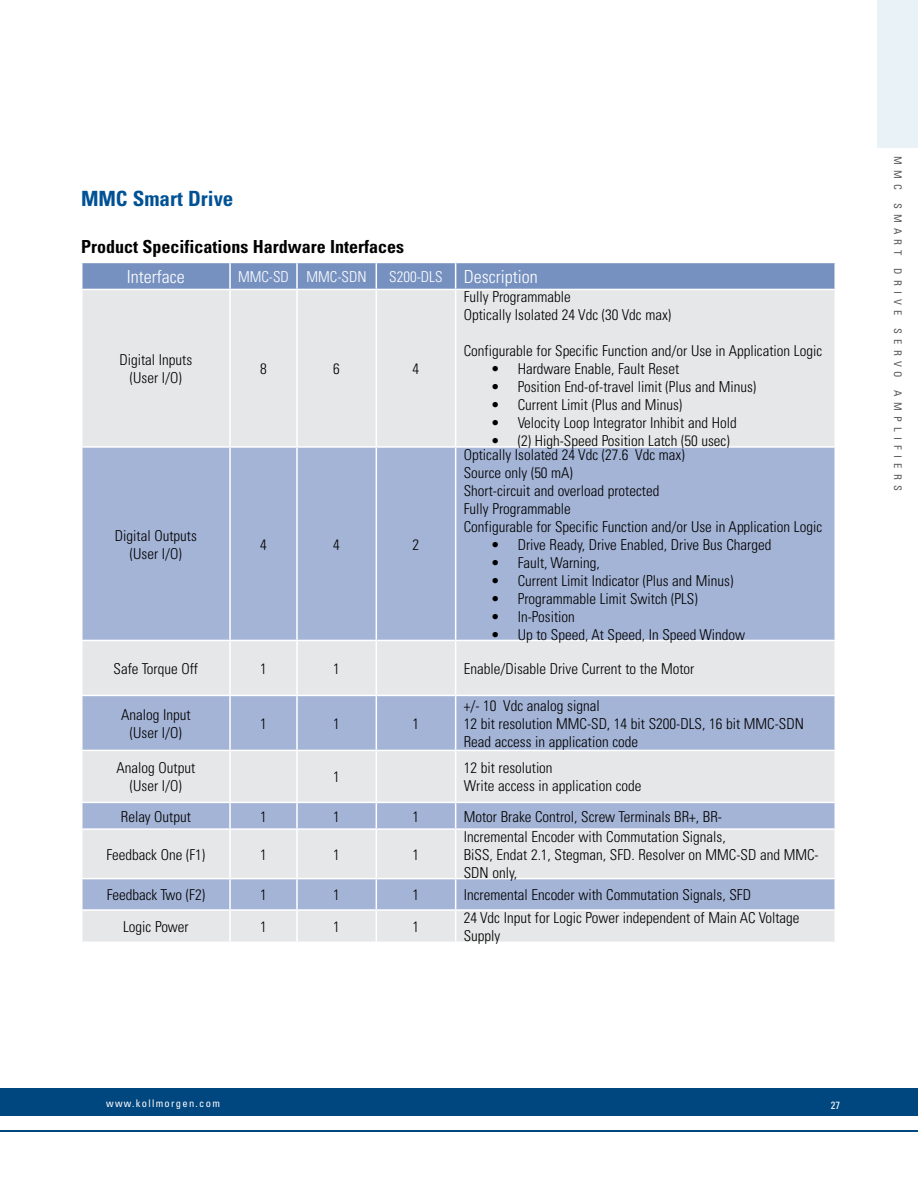
<style>
.page{position:relative;width:918px;height:1188px;background:#fff}
.page>*{position:absolute;margin:0;border:0;box-sizing:border-box;transform-origin:0 0}
.t1{font:700 condensed 21px "Univers";color:#005295}
.t2{font:700 condensed 18px "Univers";color:#000}
.t3{font:300 condensed 18px "Univers";color:#fff}
.t4{font:300 condensed 15px/18px "Univers";color:#000}
.t5{font:300 condensed 15px "Univers";color:#fff}
.t6{font:condensed 10.5px "Univers";letter-spacing:.5em;color:#58595b}
.t7{font:condensed 10.5px "Univers";letter-spacing:.125em;color:#fff}
.s1{font-size:15px}
</style>
<div class="page">
<div style="left:878px;top:0;width:40px;height:148px;background:#e9f3f7"></div>
<div style="left:0;top:1089px;width:918px;height:27px;background:#00467f"></div>
<hr style="left:0;top:1130px;width:918px;height:2px;background:#00467f">
<div style="left:82px;top:290px;width:753px;height:652px;background:#e6e7e8"></div>
<svg style="left:82px;top:448px;width:753px;height:461px;background:#bac5dc"></svg>
<hr style="left:296px;top:290px;width:2px;height:156px;background:#fff">
<hr style="left:376px;top:290px;width:1px;height:156px;background:#fff">
<hr style="left:455px;top:290px;width:1px;height:156px;background:#fff">
<hr style="left:296px;top:448px;width:2px;height:192px;background:#fff">
<hr style="left:376px;top:448px;width:1px;height:192px;background:#fff">
<hr style="left:455px;top:448px;width:1px;height:192px;background:#fff">
<hr style="left:297px;top:446px;width:79px;height:2px;background:#fff">
<hr style="left:376px;top:446px;width:80px;height:2px;background:#fff">
<svg style="left:82px;top:262px;width:753px;height:27px;background:#7e98c3"></svg>
<hr style="left:229px;top:290px;width:2px;height:156px;background:#fff">
<hr style="left:81px;top:446px;width:149px;height:2px;background:#fff">
<hr style="left:230px;top:446px;width:67px;height:2px;background:#fff">
<hr style="left:229px;top:448px;width:2px;height:192px;background:#fff">
<hr style="left:456px;top:446px;width:380px;height:2px;background:#fff">
<hr style="left:81px;top:640px;width:149px;height:1px;background:#fff">
<hr style="left:230px;top:640px;width:67px;height:1px;background:#fff">
<hr style="left:229px;top:641px;width:2px;height:54px;background:#fff">
<hr style="left:297px;top:640px;width:79px;height:1px;background:#fff">
<hr style="left:296px;top:641px;width:2px;height:54px;background:#fff">
<hr style="left:376px;top:640px;width:80px;height:1px;background:#fff">
<hr style="left:376px;top:641px;width:1px;height:54px;background:#fff">
<hr style="left:456px;top:640px;width:380px;height:1px;background:#fff">
<hr style="left:455px;top:641px;width:1px;height:54px;background:#fff">
<hr style="left:81px;top:695px;width:149px;height:1px;background:#fff">
<hr style="left:230px;top:695px;width:67px;height:1px;background:#fff">
<hr style="left:229px;top:696px;width:2px;height:54px;background:#fff">
<hr style="left:297px;top:695px;width:79px;height:1px;background:#fff">
<hr style="left:296px;top:696px;width:2px;height:54px;background:#fff">
<hr style="left:376px;top:695px;width:80px;height:1px;background:#fff">
<hr style="left:376px;top:696px;width:1px;height:54px;background:#fff">
<hr style="left:456px;top:695px;width:380px;height:1px;background:#fff">
<hr style="left:455px;top:696px;width:1px;height:54px;background:#fff">
<hr style="left:81px;top:750px;width:149px;height:1px;background:#fff">
<hr style="left:230px;top:750px;width:67px;height:1px;background:#fff">
<hr style="left:229px;top:751px;width:2px;height:51px;background:#fff">
<hr style="left:297px;top:750px;width:79px;height:1px;background:#fff">
<hr style="left:296px;top:751px;width:2px;height:51px;background:#fff">
<hr style="left:376px;top:750px;width:80px;height:1px;background:#fff">
<hr style="left:376px;top:751px;width:1px;height:51px;background:#fff">
<hr style="left:456px;top:750px;width:380px;height:1px;background:#fff">
<hr style="left:455px;top:751px;width:1px;height:51px;background:#fff">
<hr style="left:81px;top:802px;width:149px;height:1px;background:#fff">
<hr style="left:230px;top:802px;width:67px;height:1px;background:#fff">
<hr style="left:229px;top:803px;width:2px;height:25px;background:#fff">
<hr style="left:297px;top:802px;width:79px;height:1px;background:#fff">
<hr style="left:296px;top:803px;width:2px;height:25px;background:#fff">
<hr style="left:376px;top:802px;width:80px;height:1px;background:#fff">
<svg style="left:376px;top:803px;width:1px;height:25px"></svg>
<hr style="left:456px;top:802px;width:380px;height:1px;background:#fff">
<svg style="left:455px;top:803px;width:1px;height:25px"></svg>
<hr style="left:81px;top:828px;width:149px;height:2px;background:#fff">
<hr style="left:230px;top:828px;width:67px;height:2px;background:#fff">
<hr style="left:229px;top:830px;width:2px;height:48px;background:#fff">
<hr style="left:297px;top:828px;width:79px;height:2px;background:#fff">
<hr style="left:296px;top:830px;width:2px;height:48px;background:#fff">
<hr style="left:376px;top:828px;width:80px;height:2px;background:#fff">
<hr style="left:376px;top:830px;width:1px;height:48px;background:#fff">
<hr style="left:456px;top:828px;width:380px;height:2px;background:#fff">
<hr style="left:455px;top:830px;width:1px;height:48px;background:#fff">
<hr style="left:81px;top:878px;width:149px;height:1px;background:#fff">
<hr style="left:230px;top:878px;width:67px;height:1px;background:#fff">
<hr style="left:229px;top:879px;width:2px;height:30px;background:#fff">
<hr style="left:297px;top:878px;width:79px;height:1px;background:#fff">
<hr style="left:296px;top:879px;width:2px;height:30px;background:#fff">
<hr style="left:376px;top:878px;width:80px;height:1px;background:#fff">
<hr style="left:376px;top:879px;width:1px;height:30px;background:#fff">
<hr style="left:456px;top:878px;width:380px;height:1px;background:#fff">
<hr style="left:455px;top:879px;width:1px;height:30px;background:#fff">
<hr style="left:81px;top:909px;width:149px;height:2px;background:#fff">
<hr style="left:230px;top:909px;width:67px;height:2px;background:#fff">
<hr style="left:229px;top:911px;width:2px;height:31px;background:#fff">
<hr style="left:297px;top:909px;width:79px;height:2px;background:#fff">
<hr style="left:296px;top:911px;width:2px;height:31px;background:#fff">
<hr style="left:376px;top:909px;width:80px;height:2px;background:#fff">
<hr style="left:376px;top:911px;width:1px;height:31px;background:#fff">
<hr style="left:456px;top:909px;width:380px;height:2px;background:#fff">
<hr style="left:455px;top:911px;width:1px;height:31px;background:#fff">
<h1 class="t1" style="left:81px;top:185px;width:154px">MMC Smart Drive</h1>
<p class="t2" style="left:81px;top:235px;width:325px">Product Specifications Hardware Interfaces</p>
<p class="t3" style="left:127px;top:266px;width:59px">Interface</p>
<p class="t5" style="left:238px;top:268px;width:130px">MMC-SD MMC-SDN</p>
<p class="t3" style="left:389px;top:266px;width:150px"><span class="s1">S200-DLS</span> Description</p>
<p class="t4" style="left:119px;top:351px;width:74px;text-align:center">Digital Inputs (User I/O)</p>
<p class="t4" style="left:260px;top:360px;width:8px">8</p>
<p class="t4" style="left:333px;top:360px;width:8px">6</p>
<p class="t4" style="left:413px;top:360px;width:8px">4</p>
<p class="t4" style="left:115px;top:526px;width:83px;text-align:center">Digital Outputs (User I/O)</p>
<p class="t4" style="left:260px;top:535px;width:8px">4</p>
<p class="t4" style="left:333px;top:535px;width:8px">4</p>
<p class="t4" style="left:413px;top:535px;width:8px">2</p>
<p class="t4" style="left:464px;top:288px;width:209px">Fully Programmable<br>Optically Isolated 24 Vdc (30 Vdc max)</p>
<p class="t4" style="left:464px;top:342px;width:360px">Configurable for Specific Function and/or Use in Application Logic</p>
<p class="t4" style="left:491px;top:360px;width:190px">• Hardware Enable, Fault Reset</p>
<p class="t4" style="left:491px;top:378px;width:267px">• Position End-of-travel limit (Plus and Minus)</p>
<p class="t4" style="left:491px;top:396px;width:193px">• Current Limit (Plus and Minus)</p>
<p class="t4" style="left:491px;top:414px;width:247px">• Velocity Loop Integrator Inhibit and Hold</p>
<p class="t4" style="left:491px;top:432px;width:240px">• (2) High-Speed Position Latch (50 usec)</p>
<p class="t4" style="left:464px;top:445px;width:360px">Optically Isolated 24 Vdc (27.6 Vdc max)<br>Source only (50 mA)<br>Short-circuit and overload protected<br>Fully Programmable<br>Configurable for Specific Function and/or Use in Application Logic</p>
<p class="t4" style="left:491px;top:535px;width:282px">• Drive Ready, Drive Enabled, Drive Bus Charged</p>
<p class="t4" style="left:491px;top:553px;width:111px">• Fault, Warning,</p>
<p class="t4" style="left:491px;top:571px;width:244px">• Current Limit Indicator (Plus and Minus)</p>
<p class="t4" style="left:491px;top:589px;width:209px">• Programmable Limit Switch (PLS)</p>
<p class="t4" style="left:491px;top:607px;width:86px">• In-Position</p>
<p class="t4" style="left:491px;top:625px;width:256px">• Up to Speed, At Speed, In Speed Window</p>
<p class="t4" style="left:114px;top:659px;width:86px">Safe Torque Off</p>
<p class="t4" style="left:260px;top:659px;width:8px">1</p>
<p class="t4" style="left:333px;top:659px;width:8px">1</p>
<p class="t4" style="left:464px;top:659px;width:232px">Enable/Disable Drive Current to the Motor</p>
<p class="t4" style="left:121px;top:705px;width:71px;text-align:center">Analog Input (User I/O)</p>
<p class="t4" style="left:260px;top:714px;width:8px">1</p>
<p class="t4" style="left:333px;top:714px;width:8px">1</p>
<p class="t4" style="left:413px;top:714px;width:8px">1</p>
<p class="t4" style="left:464px;top:696px;width:342px">+/- 10 Vdc analog signal<br>12 bit resolution MMC-SD, 14 bit S200-DLS, 16 bit MMC-SDN<br>Read access in application code</p>
<p class="t4" style="left:117px;top:759px;width:80px;text-align:center">Analog Output (User I/O)</p>
<p class="t4" style="left:333px;top:768px;width:8px">1</p>
<p class="t4" style="left:464px;top:759px;width:179px">12 bit resolution<br>Write access in application code</p>
<p class="t4" style="left:121px;top:807px;width:72px">Relay Output</p>
<p class="t4" style="left:260px;top:807px;width:8px">1</p>
<p class="t4" style="left:333px;top:807px;width:8px">1</p>
<p class="t4" style="left:413px;top:807px;width:8px">1</p>
<p class="t4" style="left:464px;top:807px;width:260px">Motor Brake Control, Screw Terminals BR+, BR-</p>
<p class="t4" style="left:106px;top:845px;width:100px">Feedback One (F1)</p>
<p class="t4" style="left:260px;top:845px;width:8px">1</p>
<p class="t4" style="left:333px;top:845px;width:8px">1</p>
<p class="t4" style="left:413px;top:845px;width:8px">1</p>
<p class="t4" style="left:464px;top:827px;width:357px">Incremental Encoder with Commutation Signals,<br>BiSS, Endat 2.1, Stegman, SFD. Resolver on MMC-SD and MMC-<br>SDN only,</p>
<p class="t4" style="left:107px;top:886px;width:100px">Feedback Two (F2)</p>
<p class="t4" style="left:260px;top:886px;width:8px">1</p>
<p class="t4" style="left:333px;top:886px;width:8px">1</p>
<p class="t4" style="left:413px;top:886px;width:8px">1</p>
<p class="t4" style="left:464px;top:886px;width:289px">Incremental Encoder with Commutation Signals, SFD</p>
<p class="t4" style="left:123px;top:918px;width:67px">Logic Power</p>
<p class="t4" style="left:260px;top:918px;width:8px">1</p>
<p class="t4" style="left:333px;top:918px;width:8px">1</p>
<p class="t4" style="left:413px;top:918px;width:8px">1</p>
<p class="t4" style="left:464px;top:909px;width:337px">24 Vdc Input for Logic Power independent of Main AC Voltage<br>Supply</p>
<p class="t6" style="left:905px;top:156px;width:336px;rotate:90deg">MMC SMART DRIVE SERVO AMPLIFIERS</p>
<p class="t7" style="left:106px;top:1097px;width:115px">www.kollmorgen.com</p>
<p class="t7" style="left:831px;top:1098px;width:11px">27</p>
</div>
